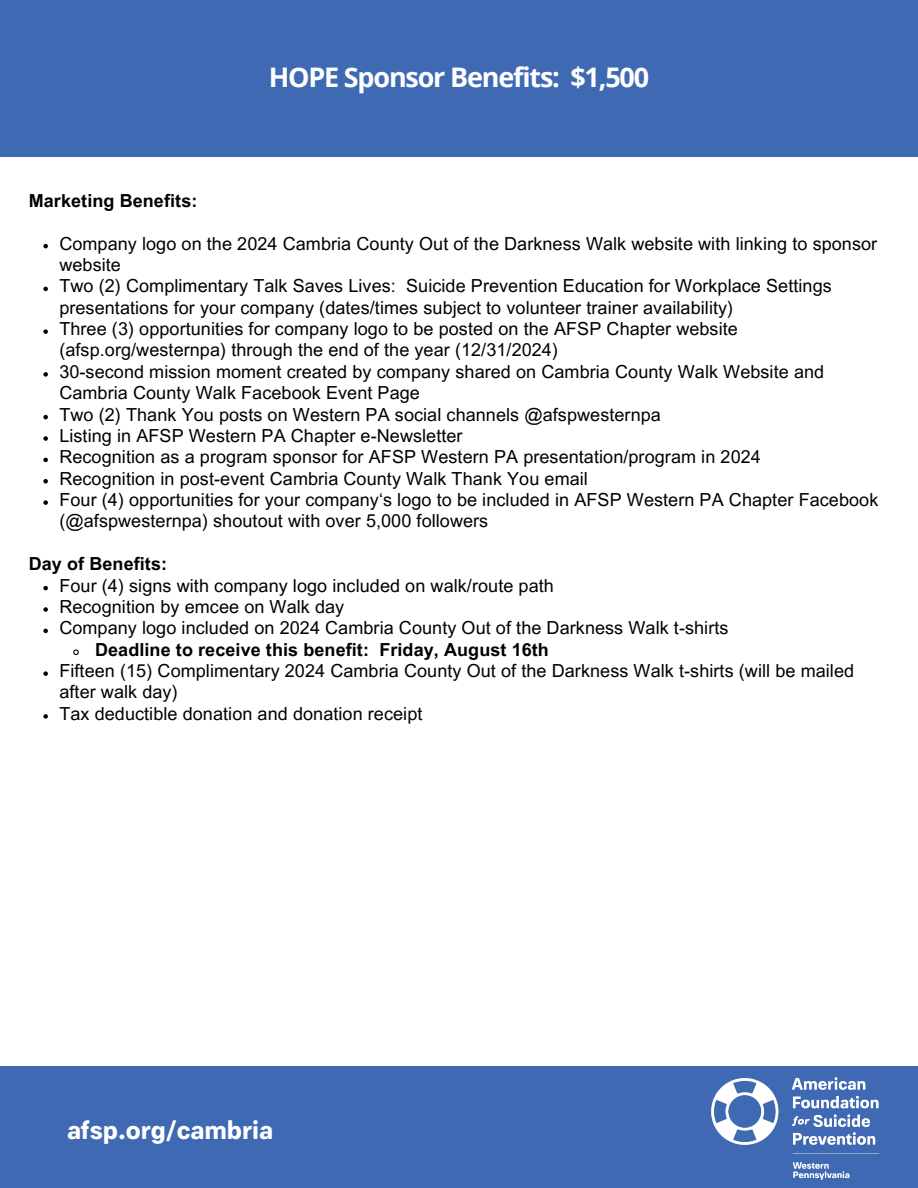
<style>
.page{position:relative;width:918px;height:1188px;background:#fff}
.page>*{position:absolute;margin:0;border:0;box-sizing:border-box;transform-origin:0 0}
.t1{font:700 27px "Open Sans";letter-spacing:-.045em;color:#fff}
.t2{font:25.65px "Paul Grotesk Soft Bold Trail";color:#fff}
.t3{font:18px/21.3px "Arial MT Pro";letter-spacing:.005em;color:#000}
.t4{font:700 18px "Arial MT Pro";letter-spacing:.005em;color:#000}
</style>
<div class="page">
<div style="left:0;top:0;width:918px;height:156px;background:#3f6ab3"></div>
<div style="left:0;top:1067px;width:918px;height:121px;background:#3f6ab3"></div>
<img style="left:712px;top:1077px;width:166px;height:103px">
<svg style="left:43px;top:244px;width:5px;height:4px"></svg>
<svg style="left:43px;top:287px;width:5px;height:4px"></svg>
<svg style="left:43px;top:329px;width:5px;height:5px"></svg>
<svg style="left:43px;top:372px;width:5px;height:5px"></svg>
<svg style="left:43px;top:415px;width:5px;height:4px"></svg>
<svg style="left:43px;top:436px;width:5px;height:5px"></svg>
<svg style="left:43px;top:458px;width:5px;height:4px"></svg>
<svg style="left:43px;top:479px;width:5px;height:5px"></svg>
<svg style="left:43px;top:500px;width:5px;height:5px"></svg>
<svg style="left:43px;top:586px;width:5px;height:4px"></svg>
<svg style="left:43px;top:607px;width:5px;height:5px"></svg>
<svg style="left:43px;top:629px;width:5px;height:4px"></svg>
<svg style="left:73px;top:649px;width:6px;height:7px"></svg>
<svg style="left:43px;top:671px;width:5px;height:5px"></svg>
<svg style="left:43px;top:714px;width:5px;height:5px"></svg>
<h1 class="t1" style="left:269px;top:58px;width:382px">HOPE Sponsor Benefits: $1,500</h1>
<p class="t4" style="left:29px;top:194px;width:170px">Marketing Benefits:</p>
<p class="t3" style="left:59px;top:235px;width:819px">Company logo on the 2024 Cambria County Out of the Darkness Walk website with linking to sponsor website</p>
<p class="t3" style="left:59px;top:278px;width:774px">Two (2) Complimentary Talk Saves Lives: Suicide Prevention Education for Workplace Settings presentations for your company (dates/times subject to volunteer trainer availability)</p>
<p class="t3" style="left:59px;top:320px;width:680px">Three (3) opportunities for company logo to be posted on the AFSP Chapter website (afsp.org/westernpa) through the end of the year (12/31/2024)</p>
<p class="t3" style="left:59px;top:363px;width:766px">30-second mission moment created by company shared on Cambria County Walk Website and<br>Cambria County Walk Facebook Event Page</p>
<p class="t3" style="left:59px;top:406px;width:603px">Two (2) Thank You posts on Western PA social channels @afspwesternpa</p>
<p class="t3" style="left:59px;top:427px;width:405px">Listing in AFSP Western PA Chapter e-Newsletter</p>
<p class="t3" style="left:59px;top:449px;width:703px">Recognition as a program sponsor for AFSP Western PA presentation/program in 2024</p>
<h2 class="t3" style="left:59px;top:470px;width:530px">Recognition in post-event Cambria County Walk Thank You email</h2>
<p class="t3" style="left:59px;top:491px;width:820px">Four (4) opportunities for your company‘s logo to be included in AFSP Western PA Chapter Facebook (@afspwesternpa) shoutout with over 5,000 followers</p>
<p class="t4" style="left:29px;top:557px;width:140px">Day of Benefits:</p>
<p class="t3" style="left:59px;top:577px;width:496px">Four (4) signs with company logo included on walk/route path</p>
<p class="t3" style="left:59px;top:598px;width:286px">Recognition by emcee on Walk day</p>
<p class="t3" style="left:59px;top:620px;width:671px">Company logo included on 2024 Cambria County Out of the Darkness Walk t-shirts</p>
<p class="t4" style="left:95px;top:643px;width:455px">Deadline to receive this benefit: Friday, August 16th</p>
<h1 class="t3" style="left:59px;top:662px;width:796px">Fifteen (15) Complimentary 2024 Cambria County Out of the Darkness Walk t-shirts (will be mailed after walk day)</h1>
<p class="t3" style="left:59px;top:705px;width:365px">Tax deductible donation and donation receipt</p>
<h2 class="t2" style="left:67px;top:1116px;width:208px">afsp.org/cambria</h2>
</div>
